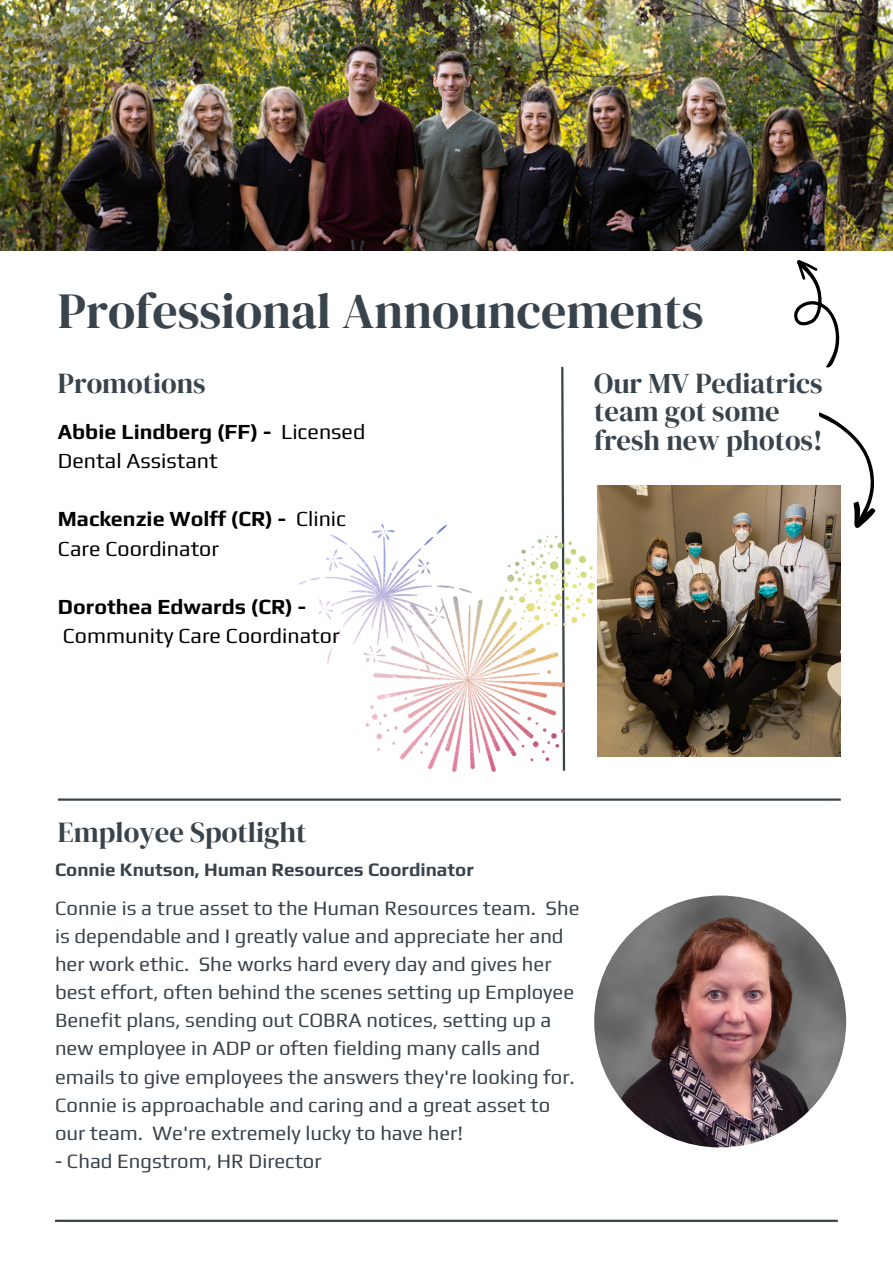
<style>
.page{position:relative;width:893px;height:1264px;background:#fff}
.page>*{position:absolute;margin:0;border:0;box-sizing:border-box;transform-origin:0 0}
.t1{font:49.8px "DM Serif Display";color:#39434c}
.t2{font:28.65px/28.7px "DM Serif Display";color:#39434c}
.t3{font:21.45px/29.1px "Play";color:#000}
.t4{font:700 21.45px "Play";color:#000}
.t5{font:20.25px/28px "Play";color:#39434c}
.t6{font:700 18.75px "Play";color:#39434c}
.s1{font-weight:700}
</style>
<div class="page">
<img style="left:1px;top:0;width:891px;height:251px">
<hr style="left:58px;top:798px;width:782px;height:2px;background:#39434c">
<hr style="left:55px;top:1219px;width:782px;height:2px;background:#39434c">
<img style="left:594px;top:895px;width:252px;height:252px;border-radius:50%">
<svg style="left:561px;top:367px;width:4px;height:158px"></svg>
<img style="left:298px;top:525px;width:296px;height:246px">
<img style="left:597px;top:486px;width:243px;height:270px">
<svg style="left:807px;top:412px;width:69px;height:117px"></svg>
<svg style="left:794px;top:260px;width:46px;height:108px"></svg>
<h1 class="t1" style="left:58px;top:277px;width:647px">Professional Announcements</h1>
<h2 class="t2" style="left:58px;top:368px;width:149px">Promotions</h2>
<p class="t3" style="left:58px;top:417px;width:309px"><span class="s1">Abbie Lindberg (FF) -</span> Licensed<br>Dental Assistant</p>
<p class="t3" style="left:58px;top:504px;width:290px"><span class="s1">Mackenzie Wolff (CR) -</span> Clinic<br>Care Coordinator</p>
<p class="t4" style="left:58px;top:593px;width:250px">Dorothea Edwards (CR) -</p>
<p class="t3" style="left:63px;top:620px;width:278px">Community Care Coordinator</p>
<h2 class="t2" style="left:594px;top:368px;width:230px">Our MV Pediatrics team got some fresh new photos!</h2>
<h2 class="t2" style="left:58px;top:818px;width:250px">Employee Spotlight</h2>
<p class="t6" style="left:55px;top:858px;width:420px">Connie Knutson, Human Resources Coordinator</p>
<p class="t5" style="left:55px;top:893px;width:526px">Connie is a true asset to the Human Resources team. She is dependable and I greatly value and appreciate her and her work ethic. She works hard every day and gives her best effort, often behind the scenes setting up Employee Benefit plans, sending out COBRA notices, setting up a new employee in ADP or often fielding many calls and emails to give employees the answers they're looking for.<br>Connie is approachable and caring and a great asset to our team. We're extremely lucky to have her!</p>
<p class="t5" style="left:55px;top:1146px;width:268px">- Chad Engstrom, HR Director</p>
</div>
